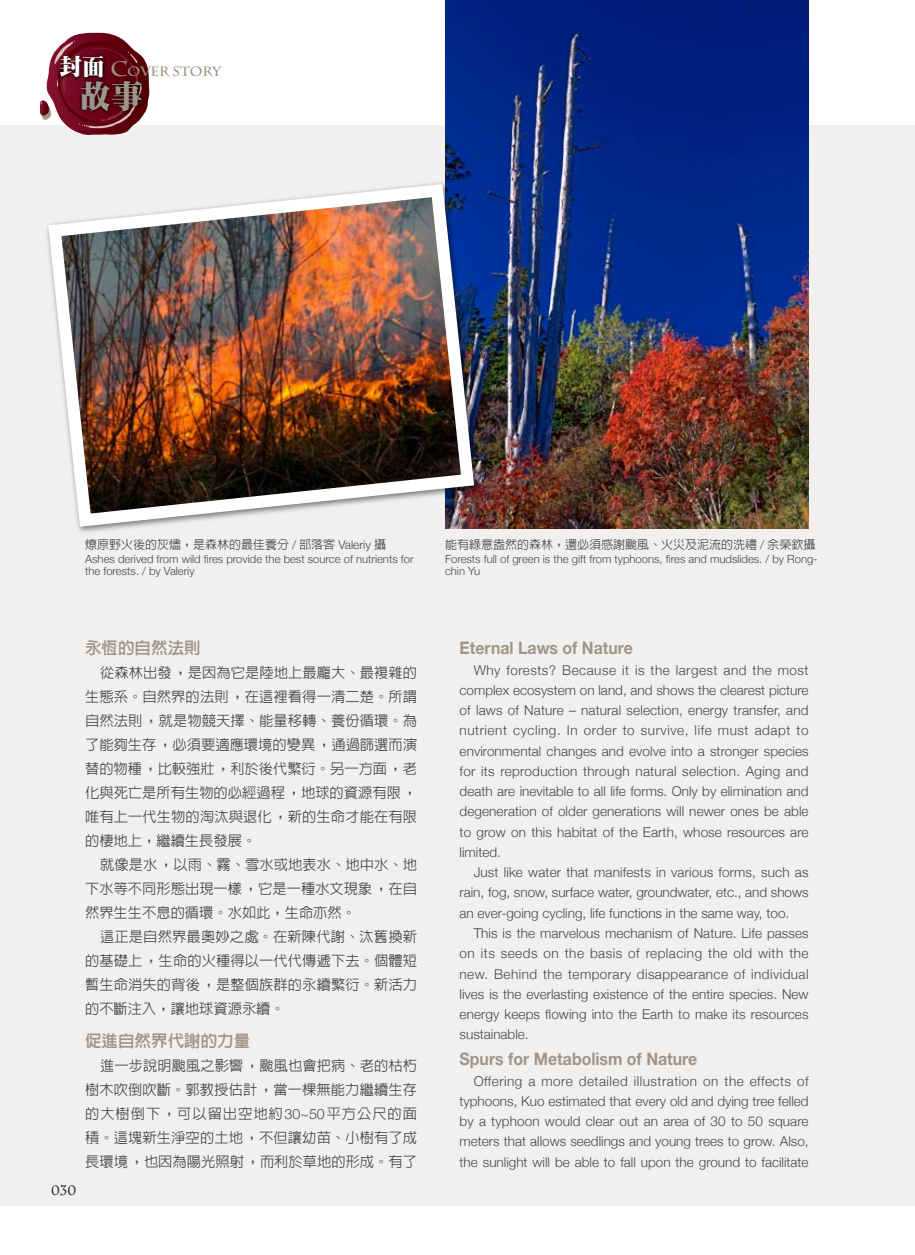
<style>
.page{position:relative;width:915px;height:1255px;background:#fff}
.page>*{position:absolute;margin:0;border:0;box-sizing:border-box;transform-origin:0 0}
.t1{font:900 31.5px "Inn Ming";color:#a19589}
.t2{font:700 17.25px "Helvetica Neue";color:#a19589;scale:.92 1}
.t3{font:16.5px "Lin Gothic Extra";color:#a19589}
.t4{font:500 14.25px/24px "Lin Gothic";letter-spacing:.005em;color:#464648;text-align:justify}
.t5{font:300 13.5px/20.2px "Helvetica Neue";color:#464648;text-align:justify}
.t6{font:700 13.5px "Charlemagne Std";color:#a19589}
.t7{font:13.5px "Charlemagne Std";color:#464648}
.t8{font:500 12px "Lin Gothic";color:#464648}
.t9{font:300 11.25px/12.8px "Helvetica Neue";color:#464648}
.s1{font-family:"Inn Ming";font-weight:900;font-size:22.5px;color:#fff}
.s2{font-size:21px}
.s3{font-family:"Helvetica Neue";font-weight:300}
</style>
<div class="page">
<div style="left:0;top:125px;width:914px;height:1080px;background:#f2f0ee"></div>
<img style="left:445px;top:0;width:363px;height:529px">
<img style="left:46px;top:177px;width:434px;height:356px">
<svg style="left:40px;top:33px;width:110px;height:102px"></svg>
<svg style="left:57px;top:52px;width:50px;height:29px"></svg>
<svg style="left:77px;top:78px;width:68px;height:37px;background:#3e040d"></svg>
<p class="t6" style="left:60px;top:63px;width:163px"><span class="s1">封面</span> <span class="s2">C</span>OVER STORY</p>
<h1 class="t1" style="left:79px;top:81px;width:64px">故事</h1>
<p class="t8" style="left:85px;top:539px;width:302px">燎原野火後的灰燼，是森林的最佳養分 <span class="s3">/</span> 部落客 <span class="s3">Valeriy</span> 攝</p>
<p class="t9" style="left:85px;top:552px;width:330px">Ashes derived from wild fires provide the best source of nutrients for the forests. / by Valeriy</p>
<p class="t7" style="left:51px;top:1182px;width:27px">030</p>
<p class="t3" style="left:85px;top:639px;width:117px">永恆的自然法則</p>
<p class="t4" style="left:85px;top:660px;width:333px;text-indent:15px">從森林出發，是因為它是陸地上最龐大、最複雜的生態系。自然界的法則，在這裡看得一清二楚。所謂自然法則，就是物競天擇、能量移轉、養份循環。為了能夠生存，必須要適應環境的變異，通過篩選而演替的物種，比較強壯，利於後代繁衍。另一方面，老化與死亡是所有生物的必經過程，地球的資源有限，唯有上一代生物的淘汰與退化，新的生命才能在有限的棲地上，繼續生長發展。</p>
<p class="t4" style="left:85px;top:852px;width:333px;text-indent:15px">就像是水，以雨、霧、雪水或地表水、地中水、地下水等不同形態出現一樣，它是一種水文現象，在自然界生生不息的循環。水如此，生命亦然。</p>
<p class="t4" style="left:85px;top:924px;width:333px;text-indent:15px">這正是自然界最奧妙之處。在新陳代謝、汰舊換新的基礎上，生命的火種得以一代代傳遞下去。個體短暫生命消失的背後，是整個族群的永續繁衍。新活力的不斷注入，讓地球資源永續。</p>
<p class="t3" style="left:85px;top:1032px;width:166px">促進自然界代謝的力量</p>
<p class="t4" style="left:85px;top:1053px;width:333px;text-indent:15px">進一步說明颱風之影響，颱風也會把病、老的枯朽樹木吹倒吹斷。郭教授估計，當一棵無能力繼續生存的大樹倒下，可以留出空地約<span class="s3">30~50</span>平方公尺的面積。這塊新生淨空的土地，不但讓幼苗、小樹有了成長環境，也因為陽光照射，而利於草地的形成。有了</p>
<p class="t8" style="left:445px;top:539px;width:371px">能有綠意盎然的森林，還必須感謝颱風、火災及泥流的洗禮 <span class="s3">/</span> 余榮欽攝</p>
<p class="t9" style="left:445px;top:552px;width:374px">Forests full of green is the gift from typhoons, fires and mudslides. / by Rong&shy;chin Yu</p>
<p class="t2" style="left:459px;top:637px;width:190px">Eternal Laws of Nature</p>
<p class="t5" style="left:459px;top:659px;width:350px;text-indent:14px">Why forests? Because it is the largest and the most complex ecosystem on land, and shows the clearest picture of laws of Nature – natural selection, energy transfer, and nutrient cycling. In order to survive, life must adapt to environmental changes and evolve into a stronger species for its reproduction through natural selection. Aging and death are inevitable to all life forms. Only by elimination and degeneration of older generations will newer ones be able to grow on this habitat of the Earth, whose resources are limited.</p>
<p class="t5" style="left:459px;top:862px;width:350px;text-indent:14px">Just like water that manifests in various forms, such as rain, fog, snow, surface water, groundwater, etc., and shows an ever-going cycling, life functions in the same way, too.</p>
<p class="t5" style="left:459px;top:922px;width:350px;text-indent:14px">This is the marvelous mechanism of Nature. Life passes on its seeds on the basis of replacing the old with the new. Behind the temporary disappearance of individual lives is the everlasting existence of the entire species. New energy keeps flowing into the Earth to make its resources sustainable.</p>
<p class="t2" style="left:459px;top:1048px;width:260px">Spurs for Metabolism of Nature</p>
<p class="t5" style="left:459px;top:1070px;width:350px;text-indent:14px">Offering a more detailed illustration on the effects of typhoons, Kuo estimated that every old and dying tree felled by a typhoon would clear out an area of 30 to 50 square meters that allows seedlings and young trees to grow. Also, the sunlight will be able to fall upon the ground to facilitate</p>
</div>
